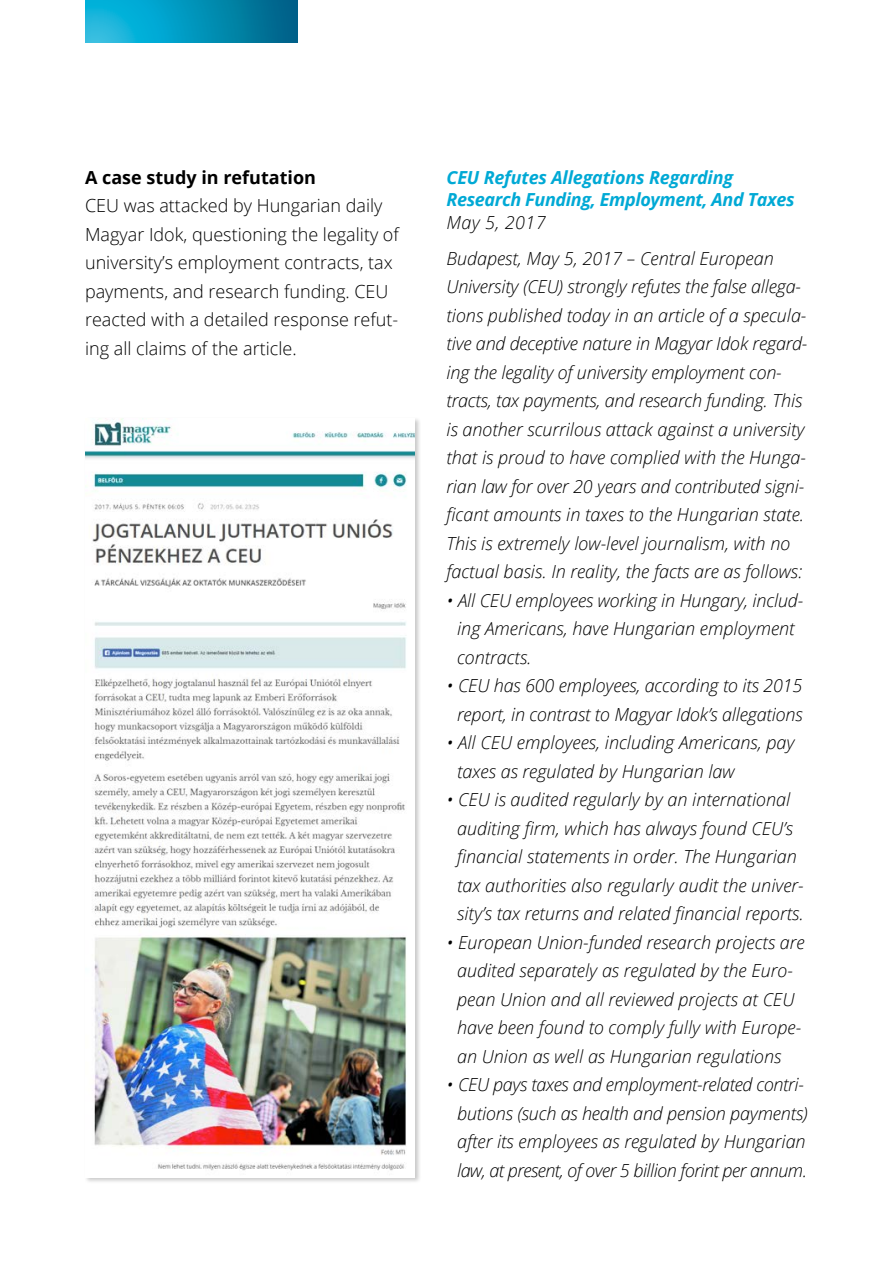
<style>
.page{position:relative;width:893px;height:1263px;background:#fff}
.page>*{position:absolute;margin:0;border:0;box-sizing:border-box;transform-origin:0 0}
.t1{font:italic 300 18px/28.5px "Open Sans";color:#000}
.t2{font:300 18px/28.5px "Open Sans";color:#000}
.t3{font:italic 700 18px/22.5px "Open Sans";letter-spacing:-.02em;color:#00a9d5}
.t4{font:700 18px "Open Sans";color:#000}
</style>
<div class="page">
<svg style="left:85px;top:0;width:213px;height:43px;background:#0593ba"></svg>
<div style="left:84px;top:417px;width:337px;height:767px;background:#000;opacity:.21"></div>
<img style="left:85px;top:418px;width:330px;height:759px">
<p class="t4" style="left:85px;top:165px;width:232px">A case study in refutation</p>
<p class="t2" style="left:85px;top:191px;width:315px">CEU was attacked by Hungarian daily Magyar Idok, questioning the legality of university’s employment contracts, tax payments, and research funding. CEU reacted with a detailed response refut&shy;ing all claims of the article.</p>
<p class="t3" style="left:446px;top:166px;width:350px">CEU Refutes Allegations Regarding<br>Research Funding, Employment, And Taxes</p>
<p class="t1" style="left:446px;top:204px;width:329px;line-height:36px">May 5, 2017<br>Budapest, May 5, 2017 – Central European</p>
<p class="t1" style="left:446px;top:272px;width:362px">University (CEU) strongly refutes the false allega&shy;tions published today in an article of a specula&shy;tive and deceptive nature in Magyar Idok regard&shy;ing the legality of university employment con&shy;tracts, tax payments, and research funding. This is another scurrilous attack against a university that is proud to have complied with the Hunga&shy;rian law for over 20 years and contributed signi&shy;ficant amounts in taxes to the Hungarian state.<br>This is extremely low-level journalism, with no factual basis. In reality, the facts are as follows:</p>
<p class="t1" style="left:457px;top:585px;width:348px;text-indent:-11px">• All CEU employees working in Hungary, includ&shy;ing Americans, have Hungarian employment contracts.</p>
<p class="t1" style="left:446px;top:671px;width:358px;text-align:center">• CEU has 600 employees, according to its 2015 report, in contrast to Magyar Idok’s allegations</p>
<p class="t1" style="left:457px;top:728px;width:339px;text-indent:-11px">• All CEU employees, including Americans, pay taxes as regulated by Hungarian law</p>
<p class="t1" style="left:457px;top:785px;width:348px;text-indent:-11px">• CEU is audited regularly by an international auditing firm, which has always found CEU’s financial statements in order. The Hungarian tax authorities also regularly audit the univer&shy;sity’s tax returns and related financial reports.</p>
<p class="t1" style="left:457px;top:927px;width:349px;text-indent:-11px">• European Union-funded research projects are audited separately as regulated by the Euro&shy;pean Union and all reviewed projects at CEU have been found to comply fully with Europe&shy;an Union as well as Hungarian regulations</p>
<p class="t1" style="left:446px;top:1070px;width:363px;text-align:center">• CEU pays taxes and employment-related contri&shy;butions (such as health and pension payments) after its employees as regulated by Hungarian law, at present, of over 5 billion forint per annum.</p>
</div>
